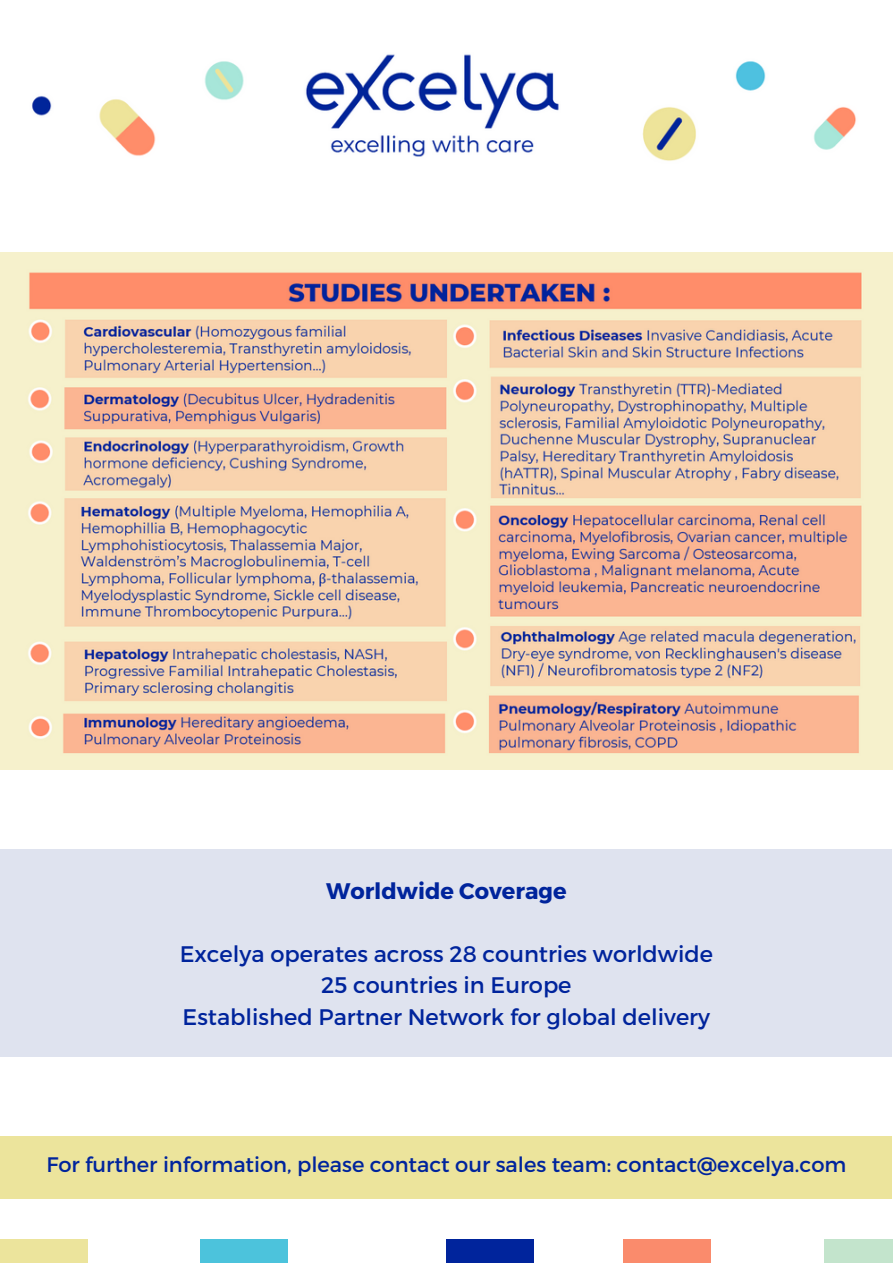
<style>
.page{position:relative;width:893px;height:1264px;background:#fff}
.page>*{position:absolute;margin:0;border:0;box-sizing:border-box;transform-origin:0 0}
.t1{font:22.5px/31.5px "Montserrat";color:#00249c;text-align:center}
.t2{font:700 22.5px "Montserrat";color:#00249c}
.t3{font:21px "Montserrat";color:#00249c}
</style>
<div class="page">
<img style="left:32px;top:54px;width:824px;height:107px">
<div style="left:0;top:1136px;width:891px;height:62px;background:#ece49c"></div>
<div style="left:0;top:1239px;width:88px;height:23px;background:#ece49c"></div>
<div style="left:200px;top:1239px;width:88px;height:23px;background:#4cc3dc"></div>
<div style="left:446px;top:1239px;width:88px;height:23px;background:#00249c"></div>
<div style="left:623px;top:1239px;width:88px;height:23px;background:#fa8b6c"></div>
<div style="left:823px;top:1239px;width:69px;height:23px;background:#c3e4cc"></div>
<div style="left:0;top:849px;width:891px;height:207px;background:#dfe3ef"></div>
<img style="left:0;top:252px;width:892px;height:517px">
<p class="t2" style="left:326px;top:876px;width:242px">Worldwide Coverage</p>
<p class="t1" style="left:180px;top:936px;width:535px">Excelya operates across 28 countries worldwide<br>25 countries in Europe<br>Established Partner Network for global delivery</p>
<p class="t3" style="left:46px;top:1151px;width:801px">For further information, please contact our sales team: contact@excelya.com</p>
</div>
